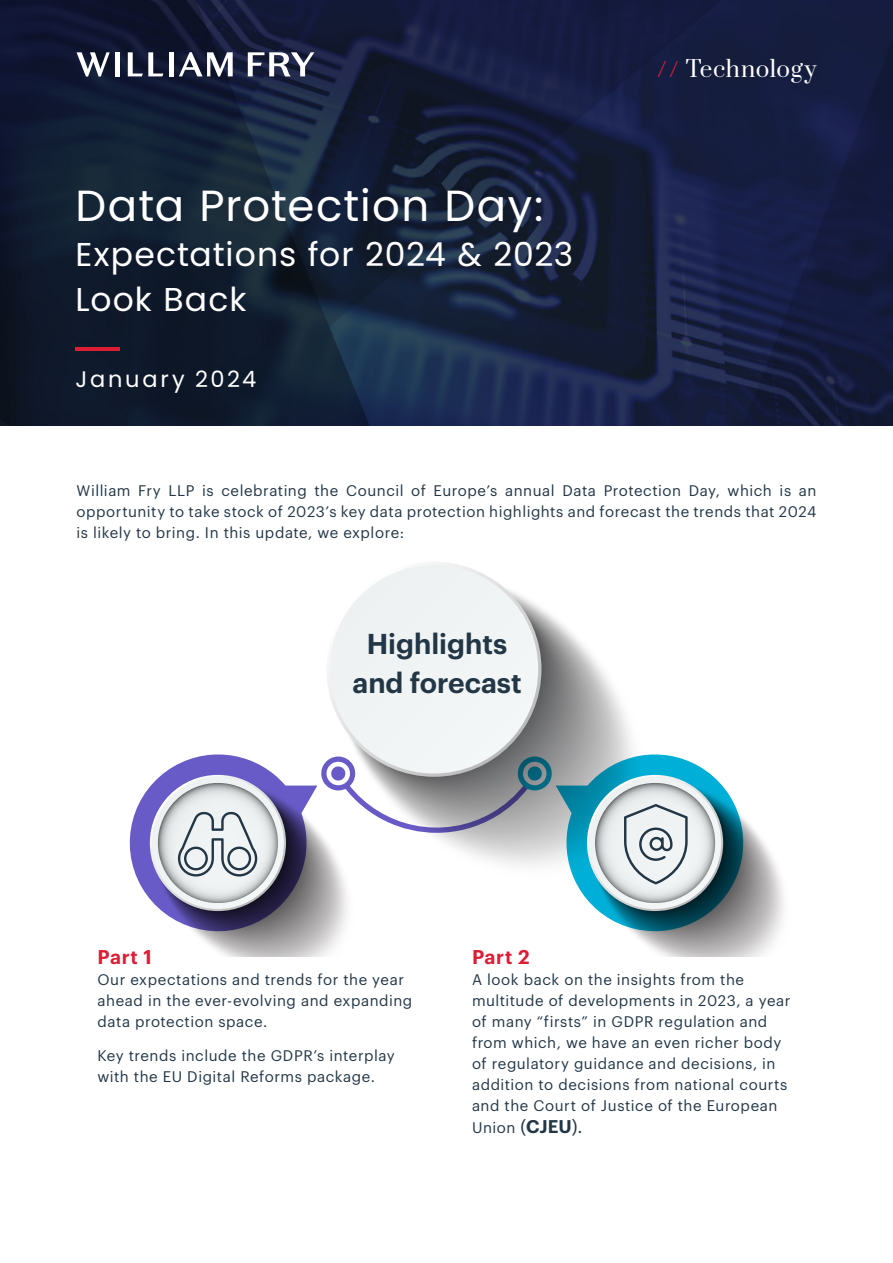
<style>
.page{position:relative;width:893px;height:1263px;background:#fff}
.page>*{position:absolute;margin:0;border:0;box-sizing:border-box;transform-origin:0 0}
.t1{font:43.5px "Poppins";letter-spacing:.025em;color:#fff}
.t2{font:33px/45px "Poppins";letter-spacing:.03em;color:#fff}
.t3{font:600 28.2px "Graphik";color:#223646}
.t4{font:22.5px "Prata";letter-spacing:.02em;color:#fff}
.t5{font:22.5px "Poppins";letter-spacing:.125em;color:#fff}
.t6{font:600 19.5px "Graphik";letter-spacing:.035em;color:#dd1d35}
.body_copy{font:15px/21.1px "Graphik";letter-spacing:.035em;color:#223646}
.s1{color:#dd1d35}
.s2{font-size:18px}
.s3{font-weight:600;font-size:18px}
</style>
<div class="page">
<img style="left:0;top:0;width:893px;height:425px">
<svg style="left:77px;top:52px;width:33px;height:25px"></svg>
<div style="left:115px;top:52px;width:5px;height:24px;background:#fff"></div>
<svg style="left:128px;top:52px;width:35px;height:24px"></svg>
<div style="left:169px;top:52px;width:5px;height:24px;background:#fff"></div>
<svg style="left:179px;top:52px;width:54px;height:25px"></svg>
<svg style="left:248px;top:52px;width:66px;height:24px"></svg>
<hr style="left:75px;top:348px;width:44px;height:3px;background:#dd1d35">
<svg style="left:129px;top:570px;width:655px;height:387px"></svg>
<p class="t1" style="left:75px;top:181px;width:469px">Data Protection Day:</p>
<p class="t2" style="left:75px;top:232px;width:499px">Expectations for 2024 &amp; 2023<br>Look Back</p>
<p class="t5" style="left:75px;top:366px;width:182px">January 2024</p>
<p class="t4" style="left:657px;top:50px;width:161px"><span class="s1">//</span> Technology</p>
<p class="body_copy" style="left:77px;top:478px;width:741px;text-align:justify">William Fry LLP is celebrating the Council of Europe’s annual Data Protection Day, which is an opportunity to take stock of 2023’s key data protection highlights and forecast the trends that 2024 is likely to bring. In this update, we explore:</p>
<p class="t3" style="left:367px;top:622px;width:142px">Highlights</p>
<p class="t3" style="left:352px;top:661px;width:171px">and forecast</p>
<p class="t6" style="left:97px;top:942px;width:56px">Part 1</p>
<p class="body_copy" style="left:97px;top:968px;width:316px">Our expectations and trends for the year ahead in the ever-evolving and expanding data protection space.</p>
<p class="body_copy" style="left:97px;top:1044px;width:299px">Key trends include the GDPR’s interplay with the EU Digital Reforms package.</p>
<p class="t6" style="left:472px;top:942px;width:59px">Part 2</p>
<p class="body_copy" style="left:472px;top:968px;width:320px">A look back on the insights from the multitude of developments in 2023, a year of many “firsts” in GDPR regulation and from which, we have an even richer body of regulatory guidance and decisions, in addition to decisions from national courts and the Court of Justice of the European Union <span class="s2">(</span><span class="s3">CJEU</span><span class="s2">).</span></p>
</div>
